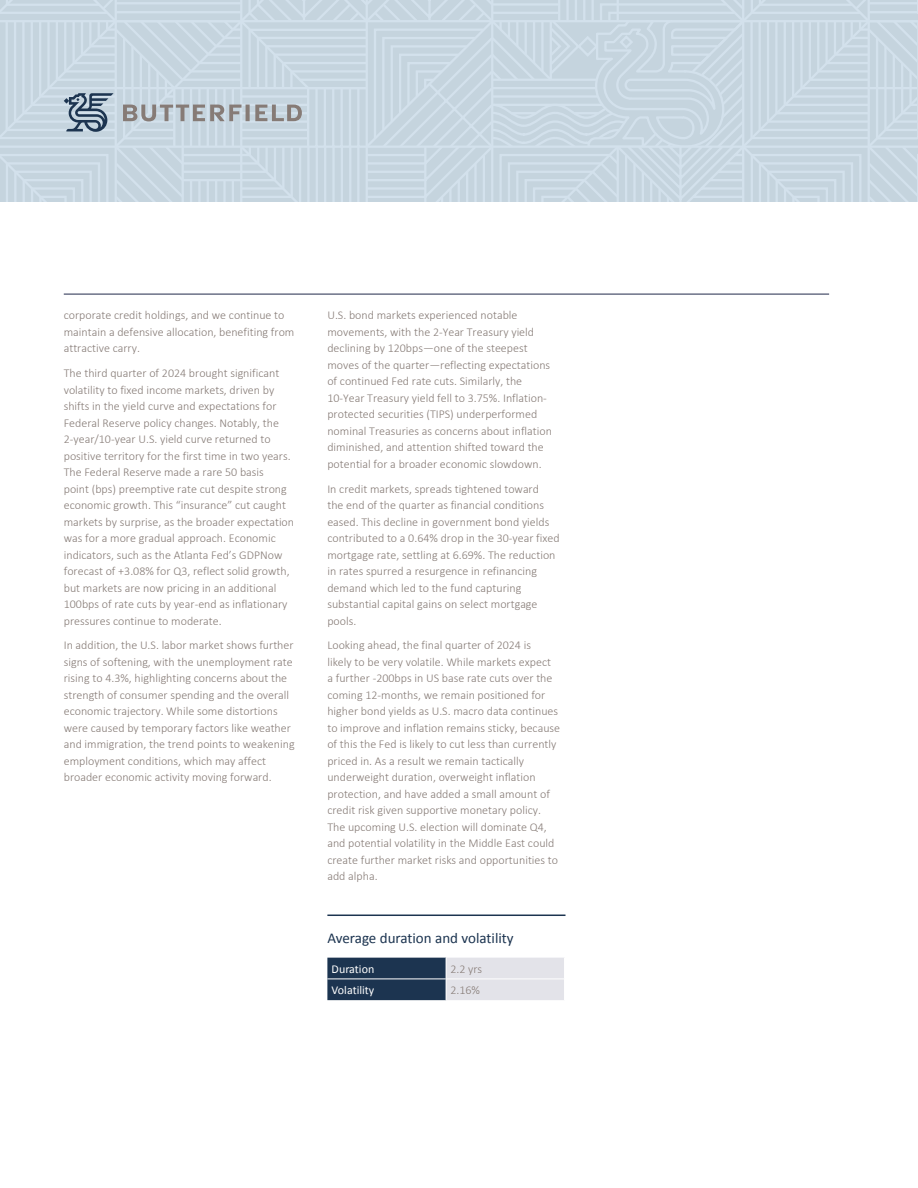
<style>
.page{position:relative;width:918px;height:1188px;background:#fff}
.page>*{position:absolute;margin:0;border:0;box-sizing:border-box;transform-origin:0 0}
.t1{font:15px "Calibri";color:#1c3450}
.t2{font:300 12px/16.5px "Calibri";color:#867b76}
.t3{font:12px "Calibri";color:#fff}
</style>
<div class="page">
<hr style="left:327px;top:915px;width:239px;height:1px;background:#1c3450">
<svg style="left:327px;top:958px;width:237px;height:42px;background:#818d9e"></svg>
<hr style="left:327px;top:979px;width:119px;height:1px;background:#fff">
<hr style="left:446px;top:979px;width:118px;height:1px;background:#fff">
<hr style="left:64px;top:293px;width:765px;height:2px;background:#6b7087">
<hr style="left:869px;top:229px;width:49px;height:1px;background:#d3e1ec">
<hr style="left:869px;top:221px;width:49px;height:1px;background:#d3e1ec">
<hr style="left:869px;top:238px;width:49px;height:1px;background:#d3e1ec">
<hr style="left:869px;top:246px;width:49px;height:1px;background:#d3e1ec">
<hr style="left:869px;top:254px;width:49px;height:1px;background:#d3e1ec">
<hr style="left:241px;top:254px;width:109px;height:1px;background:#d3e1ec">
<hr style="left:241px;top:246px;width:101px;height:1px;background:#d3e1ec">
<hr style="left:241px;top:238px;width:92px;height:1px;background:#d3e1ec">
<hr style="left:241px;top:229px;width:84px;height:1px;background:#d3e1ec">
<hr style="left:241px;top:221px;width:76px;height:1px;background:#d3e1ec">
<hr style="left:241px;top:212px;width:67px;height:1px;background:#d3e1ec">
<hr style="left:392px;top:246px;width:33px;height:1px;background:#d3e1ec">
<hr style="left:383px;top:254px;width:42px;height:1px;background:#d3e1ec">
<svg style="left:0;top:0;width:918px;height:202px;background:#c7d6e0"></svg>
<p class="t2" style="left:64px;top:307px;width:232px">corporate credit holdings, and we continue to maintain a defensive allocation, benefiting from attractive carry.</p>
<p class="t2" style="left:64px;top:364px;width:232px">The third quarter of 2024 brought significant volatility to fixed income markets, driven by shifts in the yield curve and expectations for Federal Reserve policy changes. Notably, the 2-year/10-year U.S. yield curve returned to positive territory for the first time in two years.<br>The Federal Reserve made a rare 50 basis<br>point (bps) preemptive rate cut despite strong economic growth. This “insurance” cut caught markets by surprise, as the broader expectation was for a more gradual approach. Economic indicators, such as the Atlanta Fed’s GDPNow forecast of +3.08% for Q3, reflect solid growth, but markets are now pricing in an additional 100bps of rate cuts by year-end as inflationary pressures continue to moderate.</p>
<p class="t2" style="left:64px;top:637px;width:232px">In addition, the U.S. labor market shows further signs of softening, with the unemployment rate rising to 4.3%, highlighting concerns about the strength of consumer spending and the overall economic trajectory. While some distortions were caused by temporary factors like weather and immigration, the trend points to weakening employment conditions, which may affect broader economic activity moving forward.</p>
<p class="t2" style="left:327px;top:307px;width:226px">U.S. bond markets experienced notable movements, with the 2-Year Treasury yield declining by 120bps—one of the steepest moves of the quarter—reflecting expectations of continued Fed rate cuts. Similarly, the 10-Year Treasury yield fell to 3.75%. Inflation&shy;protected securities (TIPS) underperformed nominal Treasuries as concerns about inflation diminished, and attention shifted toward the potential for a broader economic slowdown.</p>
<p class="t2" style="left:327px;top:480px;width:234px">In credit markets, spreads tightened toward<br>the end of the quarter as financial conditions eased. This decline in government bond yields contributed to a 0.64% drop in the 30-year fixed mortgage rate, settling at 6.69%. The reduction in rates spurred a resurgence in refinancing demand which led to the fund capturing substantial capital gains on select mortgage pools.</p>
<p class="t2" style="left:327px;top:637px;width:234px">Looking ahead, the final quarter of 2024 is<br>likely to be very volatile. While markets expect<br>a further -200bps in US base rate cuts over the coming 12-months, we remain positioned for higher bond yields as U.S. macro data continues to improve and inflation remains sticky, because of this the Fed is likely to cut less than currently priced in. As a result we remain tactically underweight duration, overweight inflation protection, and have added a small amount of credit risk given supportive monetary policy.<br>The upcoming U.S. election will dominate Q4, and potential volatility in the Middle East could create further market risks and opportunities to add alpha.</p>
<p class="t1" style="left:327px;top:929px;width:188px">Average duration and volatility</p>
<p class="t3" style="left:332px;top:961px;width:44px">Duration</p>
<p class="t2" style="left:450px;top:960px;width:33px">2.2 yrs</p>
<p class="t3" style="left:332px;top:982px;width:44px">Volatility</p>
<p class="t2" style="left:450px;top:981px;width:31px">2.16%</p>
</div>
